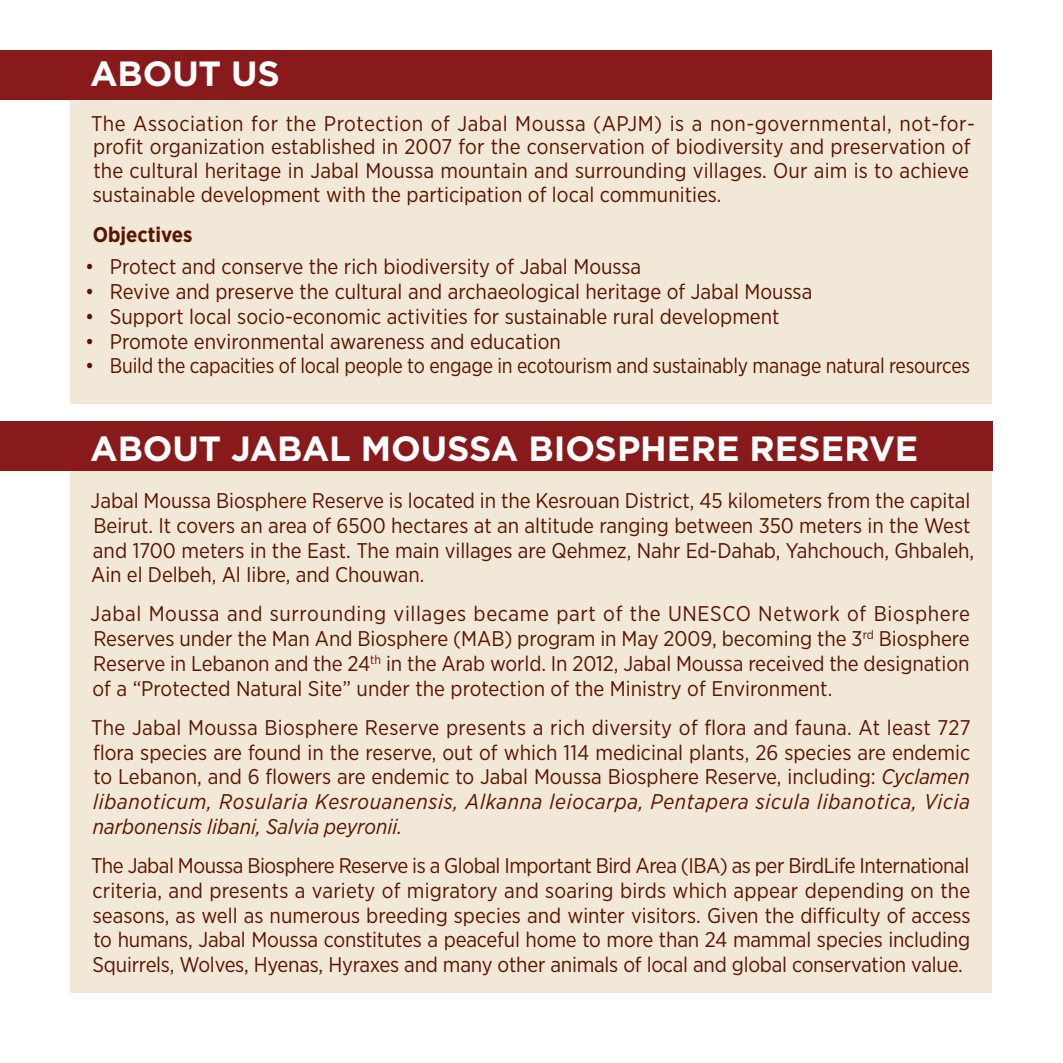
<style>
.page{position:relative;width:1063px;height:1063px;background:#fff}
.page>*{position:absolute;margin:0;border:0;box-sizing:border-box;transform-origin:0 0}
.t1{font:700 35px "Gotham HTF";letter-spacing:-.005em;color:#fff}
.t2{font:21.25px/24.8px "Gotham Narrow";color:#5b1400;text-align:justify}
.t3{font:700 21.25px "Gotham Narrow";color:#5b1400}
.s1{font-style:italic}
</style>
<div class="page">
<div style="left:71px;top:51px;width:921px;height:353px;background:#f1e8d8"></div>
<div style="left:71px;top:456px;width:921px;height:536px;background:#f1e8d8"></div>
<div style="left:0;top:50px;width:992px;height:50px;background:#891a1c"></div>
<div style="left:0;top:421px;width:992px;height:50px;background:#891a1c"></div>
<h1 class="t1" style="left:90px;top:53px;width:191px">ABOUT US</h1>
<p class="t2" style="left:91px;top:111px;width:885px;line-height:23.8px;text-align:left">The Association for the Protection of Jabal Moussa (APJM) is a non-governmental, not-for&shy;profit organization established in 2007 for the conservation of biodiversity and preservation of the cultural heritage in Jabal Moussa mountain and surrounding villages. Our aim is to achieve sustainable development with the participation of local communities.</p>
<p class="t3" style="left:93px;top:221px;width:101px">Objectives</p>
<p class="t2" style="left:85px;top:254px;width:558px">• Protect and conserve the rich biodiversity of Jabal Moussa</p>
<p class="t2" style="left:85px;top:279px;width:729px">• Revive and preserve the cultural and archaeological heritage of Jabal Moussa</p>
<p class="t2" style="left:85px;top:304px;width:696px">• Support local socio-economic activities for sustainable rural development</p>
<p class="t2" style="left:85px;top:328px;width:477px">• Promote environmental awareness and education</p>
<p class="t2" style="left:85px;top:353px;width:886px">• Build the capacities of local people to engage in ecotourism and sustainably manage natural resources</p>
<h1 class="t1" style="left:90px;top:428px;width:829px">ABOUT JABAL MOUSSA BIOSPHERE RESERVE</h1>
<p class="t2" style="left:91px;top:488px;width:885px;text-align:left">Jabal Moussa Biosphere Reserve is located in the Kesrouan District, 45 kilometers from the capital Beirut. It covers an area of 6500 hectares at an altitude ranging between 350 meters in the West and 1700 meters in the East. The main villages are Qehmez, Nahr Ed-Dahab, Yahchouch, Ghbaleh, Ain el Delbeh, Al Iibre, and Chouwan.</p>
<p class="t2" style="left:91px;top:601px;width:881px">Jabal Moussa and surrounding villages became part of the UNESCO Network of Biosphere Reserves under the Man And Biosphere (MAB) program in May 2009, becoming the 3<sup>rd</sup> Biosphere Reserve in Lebanon and the 24<sup>th</sup> in the Arab world. In 2012, Jabal Moussa received the designation of a “Protected Natural Site” under the protection of the Ministry of Environment.</p>
<p class="t2" style="left:91px;top:714px;width:881px">The Jabal Moussa Biosphere Reserve presents a rich diversity of flora and fauna. At least 727 flora species are found in the reserve, out of which 114 medicinal plants, 26 species are endemic to Lebanon, and 6 flowers are endemic to Jabal Moussa Biosphere Reserve, including: <span class="s1">Cyclamen libanoticum, Rosularia Kesrouanensis, Alkanna leiocarpa, Pentapera sicula libanotica, Vicia narbonensis libani, Salvia peyronii.</span></p>
<p class="t2" style="left:91px;top:853px;width:881px">The Jabal Moussa Biosphere Reserve is a Global Important Bird Area (IBA) as per BirdLife International criteria, and presents a variety of migratory and soaring birds which appear depending on the seasons, as well as numerous breeding species and winter visitors. Given the difficulty of access to humans, Jabal Moussa constitutes a peaceful home to more than 24 mammal species including Squirrels, Wolves, Hyenas, Hyraxes and many other animals of local and global conservation value.</p>
</div>
